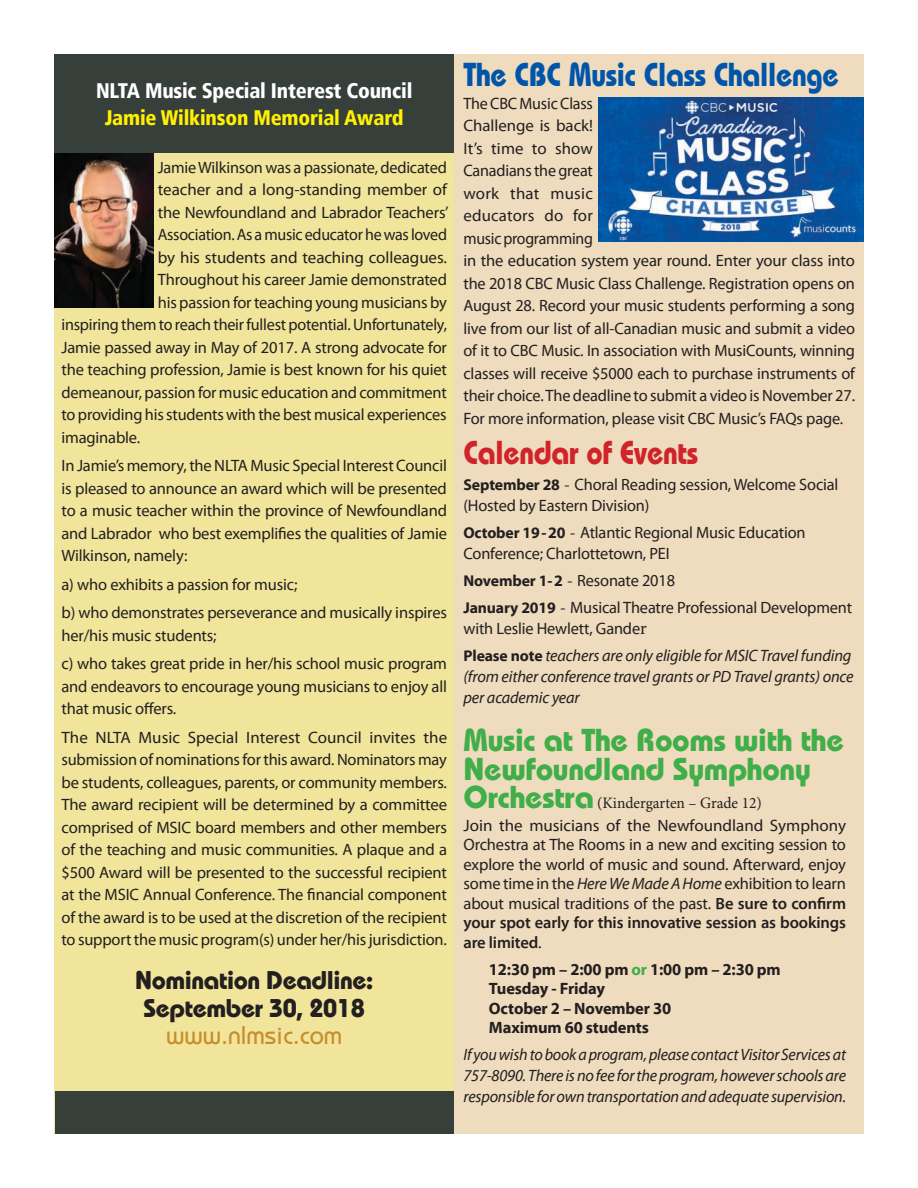
<style>
.page{position:relative;width:918px;height:1188px;background:#fff}
.page>*{position:absolute;margin:0;border:0;box-sizing:border-box;transform-origin:0 0}
.t1{font:700 33px "Bauhaus Std";letter-spacing:-.01em;color:#0055a9;scale:.89 1}
.t2{font:700 33px "Bauhaus Std";letter-spacing:-.01em;color:#d1232a;scale:.89 1}
.t3{font:700 31.5px/28.5px "Bauhaus Std";letter-spacing:-.01em;color:#40ae49}
.t4{font:700 25.5px/28.5px "Bauhaus Std";letter-spacing:-.015em;color:#231f20;text-align:center}
.t5{font:500 25.5px "Bauhaus Std";letter-spacing:-.005em;color:#c78d2e}
.t6{font:900 condensed 21px "Frutiger LT Std";letter-spacing:-.01em;color:#fff}
.t7{font:900 condensed 21px "Frutiger LT Std";letter-spacing:-.01em;color:#fff101}
.t8{font:16.5px/22.5px "Myriad Pro";letter-spacing:-.01em;color:#231f20}
.t9{font:italic 16.5px/21px "Myriad Pro";letter-spacing:-.01em;color:#231f20}
.t10{font:700 16.5px/19.5px "Myriad Pro";letter-spacing:-.01em;color:#231f20}
.t11{font:15.75px "Minion Pro";color:#231f20}
.s1{font-weight:700;font-size:15.75px}
.s2{font-family:"Minion Pro";font-size:18px}
.s3{font-style:normal}
.s4{font-family:"Minion Pro";font-style:normal;font-size:18px}
.s5{font-weight:700;font-style:normal;font-size:15.75px}
.s6{font-family:"Bauhaus Std";font-weight:700;font-size:31.5px;color:#40ae49}
.s7{font-style:italic}
.s8{font-weight:600}
.s9{color:#40ae49}
</style>
<div class="page">
<div style="left:54px;top:54px;width:400px;height:99px;background:#363f39"></div>
<div style="left:54px;top:153px;width:400px;height:981px;background:#f1e59b"></div>
<img style="left:54px;top:153px;width:99px;height:155px">
<div style="left:454px;top:54px;width:410px;height:1080px;background:#efdbbe"></div>
<div style="left:55px;top:1091px;width:399px;height:43px;background:#363f39"></div>
<img style="left:599px;top:97px;width:265px;height:144px">
<p class="t6" style="left:96px;top:78px;width:318px">NLTA Music Special Interest Council</p>
<p class="t7" style="left:105px;top:105px;width:301px">Jamie Wilkinson Memorial Award</p>
<p class="t8" style="left:158px;top:156px;width:291px">Jamie Wilkinson was a passionate, dedicated</p>
<p class="t8" style="left:158px;top:179px;width:291px">teacher and a long-standing member of</p>
<p class="t8" style="left:158px;top:201px;width:292px">the Newfoundland and Labrador Teachers’</p>
<p class="t8" style="left:158px;top:224px;width:291px">Association. As a music educator he was loved</p>
<p class="t8" style="left:158px;top:246px;width:291px">by his students and teaching colleagues.</p>
<p class="t8" style="left:158px;top:269px;width:291px">Throughout his career Jamie demonstrated</p>
<p class="t8" style="left:158px;top:291px;width:291px">his passion for teaching young musicians by</p>
<p class="t8" style="left:62px;top:314px;width:387px">inspiring them to reach their fullest potential. Unfortunately,</p>
<p class="t8" style="left:62px;top:336px;width:387px">Jamie passed away in May of 2017. A strong advocate for</p>
<p class="t8" style="left:62px;top:359px;width:387px">the teaching profession, Jamie is best known for his quiet</p>
<p class="t8" style="left:62px;top:381px;width:387px">demeanour, passion for music education and commitment</p>
<p class="t8" style="left:62px;top:404px;width:387px">to providing his students with the best musical experiences</p>
<p class="t8" style="left:62px;top:426px;width:80px">imaginable.</p>
<p class="t8" style="left:62px;top:455px;width:387px;text-align:justify">In Jamie’s memory, the NLTA Music Special Interest Council is pleased to announce an award which will be presented to a music teacher within the province of Newfoundland and Labrador who best exemplifies the qualities of Jamie Wilkinson, namely:</p>
<p class="t8" style="left:62px;top:570px;width:387px;line-height:28.5px">a) who exhibits a passion for music;<br>b) who demonstrates perseverance and musically inspires</p>
<p class="t8" style="left:62px;top:621px;width:387px;line-height:28.5px">her/his music students;<br>c) who takes great pride in her/his school music program</p>
<p class="t8" style="left:62px;top:675px;width:387px">and endeavors to encourage young musicians to enjoy all that music offers.</p>
<p class="t8" style="left:62px;top:726px;width:387px;text-align:justify">The NLTA Music Special Interest Council invites the submission of nominations for this award. Nominators may be students, colleagues, parents, or community members.<br>The award recipient will be determined by a committee comprised of MSIC board members and other members of the teaching and music communities. A plaque and a $500 Award will be presented to the successful recipient at the MSIC Annual Conference. The financial component of the award is to be used at the discretion of the recipient to support the music program(s) under her/his jurisdiction.</p>
<h3 class="t4" style="left:135px;top:965px;width:239px">Nomination Deadline:<br>September 30, 2018</h3>
<h3 class="t5" style="left:166px;top:1020px;width:178px">www.nlmsic.com</h3>
<h1 class="t1" style="left:464px;top:54px;width:423px">The CBC Music Class Challenge</h1>
<p class="t8" style="left:464px;top:92px;width:393px">The CBC Music Class<br>Challenge is back!<br>It’s time to show<br>Canadians the great<br>work that music<br>educators do for<br>music programming<br>in the education system year round. Enter your class into the 2018 CBC Music Class Challenge. Registration opens on August 28. Record your music students performing a song live from our list of all-Canadian music and submit a video of it to CBC Music. In association with MusiCounts, winning classes will receive $5000 each to purchase instruments of their choice. The deadline to submit a video is November 27.<br>For more information, please visit CBC Music’s FAQs page.</p>
<h1 class="t2" style="left:464px;top:432px;width:265px">Calendar of Events</h1>
<p class="t8" style="left:464px;top:474px;width:376px;line-height:21px"><span class="s1">September 28</span> <span class="s2">-</span> Choral Reading session, Welcome Social (Hosted by Eastern Division)</p>
<p class="t8" style="left:463px;top:522px;width:344px;line-height:21px"><span class="s1">October 19 - 20</span> <span class="s2">-</span> Atlantic Regional Music Education<br>Conference; Charlottetown, PEI</p>
<p class="t8" style="left:464px;top:567px;width:390px;line-height:27px"><span class="s1">November 1- 2</span> <span class="s2">-</span> Resonate 2018<br><span class="s1">January 2019</span> <span class="s2">-</span> Musical Theatre Professional Development</p>
<p class="t9" style="left:463px;top:615px;width:390px;line-height:27px"><span class="s3">with Leslie Hewlett, Gande</span><span class="s4">r<br></span><span class="s5">Please note</span> teachers are only eligible for MSIC Travel funding</p>
<p class="t9" style="left:464px;top:666px;width:392px">(from either conference travel grants or PD Travel grants) once per academic year</p>
<h2 class="t3" style="left:464px;top:725px;width:382px">Music at The Rooms with the<br>Newfoundland Symphony</h2>
<p class="t11" style="left:464px;top:794px;width:300px"><span class="s6">Orchestra</span> (Kindergarten – Grade 12)</p>
<p class="t8" style="left:464px;top:816px;width:384px;line-height:19.5px;text-align:justify">Join the musicians of the Newfoundland Symphony Orchestra at The Rooms in a new and exciting session to explore the world of music and sound. Afterward, enjoy some time in the <span class="s7">Here We Made A Home</span> exhibition to learn about musical traditions of the past. <span class="s8">Be sure to confirm your spot early for this innovative session as bookings are limited</span>.</p>
<p class="t10" style="left:489px;top:959px;width:293px">12:30 pm – 2:00 pm <span class="s9">or</span> 1:00 pm – 2:30 pm<br>Tuesday - Friday<br>October 2 – November 30<br>Maximum 60 students</p>
<p class="t9" style="left:464px;top:1044px;width:384px;text-align:justify">If you wish to book a program, please contact Visitor Services at 757-8090. There is no fee for the program, however schools are responsible for own transportation and adequate supervision.</p>
</div>
